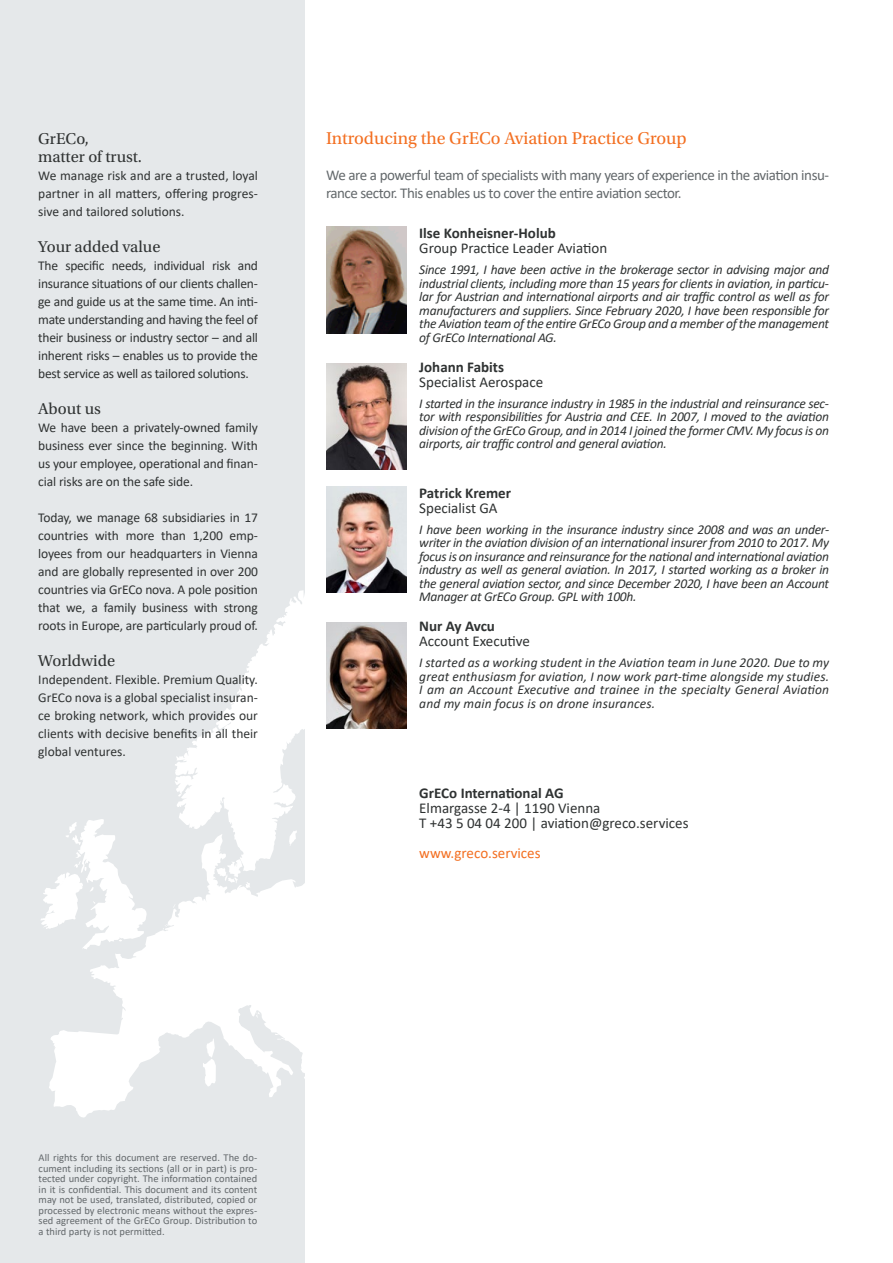
<style>
.page{position:relative;width:893px;height:1263px;background:#fff}
.page>*{position:absolute;margin:0;border:0;box-sizing:border-box;transform-origin:0 0}
.t1{font:18px "Utopia Std";color:#f36f21}
.t2{font:16.5px/18px "Utopia Std";color:#2f3232}
.t3{font:15px/15px "Calibri";color:#2f3232}
.t4{font:15px/18px "Calibri";letter-spacing:-.03em;color:#63686b}
.t5{font:700 15px "Calibri";color:#2f3232}
.t6{font:15px "Calibri";color:#f36f21}
.t7{font:italic 13.5px/13.5px "Calibri";letter-spacing:-.02em;color:#2f3232;text-align:justify}
.t8{font:13.5px/18px "Calibri";letter-spacing:-.01em;color:#2f3232;text-align:justify}
.t9{font:10.5px/10.5px "Calibri";color:#63686b;text-align:justify}
</style>
<div class="page">
<div style="left:0;top:0;width:305px;height:1263px;background:#e5e8ea"></div>
<svg style="left:49px;top:871px;width:256px;height:246px;fill:#fff"></svg>
<svg style="left:163px;top:924px;width:6px;height:5px"></svg>
<svg style="left:203px;top:1038px;width:13px;height:48px"></svg>
<svg style="left:41px;top:819px;width:106px;height:130px"></svg>
<svg style="left:175px;top:590px;width:229px;height:281px;fill:#fff"></svg>
<svg style="left:256px;top:1011px;width:4px;height:7px"></svg>
<svg style="left:275px;top:1034px;width:6px;height:6px"></svg>
<svg style="left:216px;top:859px;width:34px;height:29px"></svg>
<img style="left:326px;top:227px;width:80px;height:106px">
<img style="left:326px;top:363px;width:80px;height:106px">
<img style="left:326px;top:486px;width:80px;height:106px">
<img style="left:326px;top:623px;width:80px;height:106px">
<p class="t2" style="left:38px;top:130px;width:105px">GrECo,<br>matter of trust.</p>
<p class="t8" style="left:38px;top:166px;width:221px">We manage risk and are a trusted, loyal partner in all matters, offering progres&shy;sive and tailored solutions.</p>
<p class="t2" style="left:38px;top:238px;width:124px">Your added value</p>
<p class="t8" style="left:38px;top:256px;width:221px">The specific needs, individual risk and insurance situations of our clients challen&shy;ge and guide us at the same time. An inti&shy;mate understanding and having the feel of their business or industry sector – and all inherent risks – enables us to provide the best service as well as tailored solutions.</p>
<p class="t2" style="left:38px;top:400px;width:64px">About us</p>
<p class="t8" style="left:38px;top:418px;width:221px">We have been a privately-owned family business ever since the beginning. With us your employee, operational and finan&shy;cial risks are on the safe side.</p>
<p class="t8" style="left:38px;top:508px;width:221px">Today, we manage 68 subsidiaries in 17 countries with more than 1,200 emp&shy;loyees from our headquarters in Vienna and are globally represented in over 200 countries via GrECo nova. A pole position that we, a family business with strong roots in Europe, are particularly proud of.</p>
<p class="t2" style="left:38px;top:652px;width:78px">Worldwide</p>
<p class="t8" style="left:38px;top:670px;width:221px">Independent. Flexible. Premium Quality.<br>GrECo nova is a global specialist insuran&shy;ce broking network, which provides our clients with decisive benefits in all their global ventures.</p>
<h1 class="t1" style="left:326px;top:128px;width:362px">Introducing the GrECo Aviation Practice Group</h1>
<p class="t4" style="left:326px;top:166px;width:505px">We are a powerful team of specialists with many years of experience in the aviation insu&shy;rance sector. This enables us to cover the entire aviation sector.</p>
<p class="t5" style="left:419px;top:223px;width:138px">Ilse Konheisner-Holub</p>
<p class="t3" style="left:419px;top:240px;width:189px">Group Practice Leader Aviation</p>
<p class="t7" style="left:419px;top:262px;width:411px">Since 1991, I have been active in the brokerage sector in advising major and industrial clients, including more than 15 years for clients in aviation, in particu&shy;lar for Austrian and international airports and air traffic control as well as for manufacturers and suppliers. Since February 2020, I have been responsible for the Aviation team of the entire GrECo Group and a member of the management of GrECo International AG.</p>
<p class="t5" style="left:419px;top:356px;width:86px">Johann Fabits</p>
<p class="t3" style="left:419px;top:374px;width:125px">Specialist Aerospace</p>
<p class="t7" style="left:419px;top:396px;width:411px">I started in the insurance industry in 1985 in the industrial and reinsurance sec&shy;tor with responsibilities for Austria and CEE. In 2007, I moved to the aviation division of the GrECo Group, and in 2014 I joined the former CMV. My focus is on airports, air traffic control and general aviation.</p>
<p class="t5" style="left:419px;top:482px;width:93px">Patrick Kremer</p>
<p class="t3" style="left:419px;top:500px;width:80px">Specialist GA</p>
<p class="t7" style="left:419px;top:522px;width:411px">I have been working in the insurance industry since 2008 and was an under&shy;writer in the aviation division of an international insurer from 2010 to 2017. My focus is on insurance and reinsurance for the national and international aviation industry as well as general aviation. In 2017, I started working as a broker in the general aviation sector, and since December 2020, I have been an Account Manager at GrECo Group. GPL with 100h.</p>
<p class="t5" style="left:419px;top:616px;width:77px">Nur Ay Avcu</p>
<p class="t3" style="left:419px;top:633px;width:112px">Account Executive</p>
<p class="t7" style="left:419px;top:655px;width:411px">I started as a working student in the Aviation team in June 2020. Due to my great enthusiasm for aviation, I now work part-time alongside my studies.<br>I am an Account Executive and trainee in the specialty General Aviation and my main focus is on drone insurances.</p>
<p class="t5" style="left:419px;top:782px;width:146px">GrECo International AG</p>
<p class="t3" style="left:419px;top:800px;width:271px">Elmargasse 2-4 | 1190 Vienna<br>T +43 5 04 04 200 | aviation@greco.services</p>
<p class="t6" style="left:419px;top:842px;width:123px">www.greco.services</p>
<p class="t9" style="left:39px;top:1152px;width:220px">All rights for this document are reserved. The do&shy;cument including its sections (all or in part) is pro&shy;tected under copyright. The information contained in it is confidential. This document and its content may not be used, translated, distributed, copied or processed by electronic means without the expres&shy;sed agreement of the GrECo Group. Distribution to a third party is not permitted.</p>
</div>
